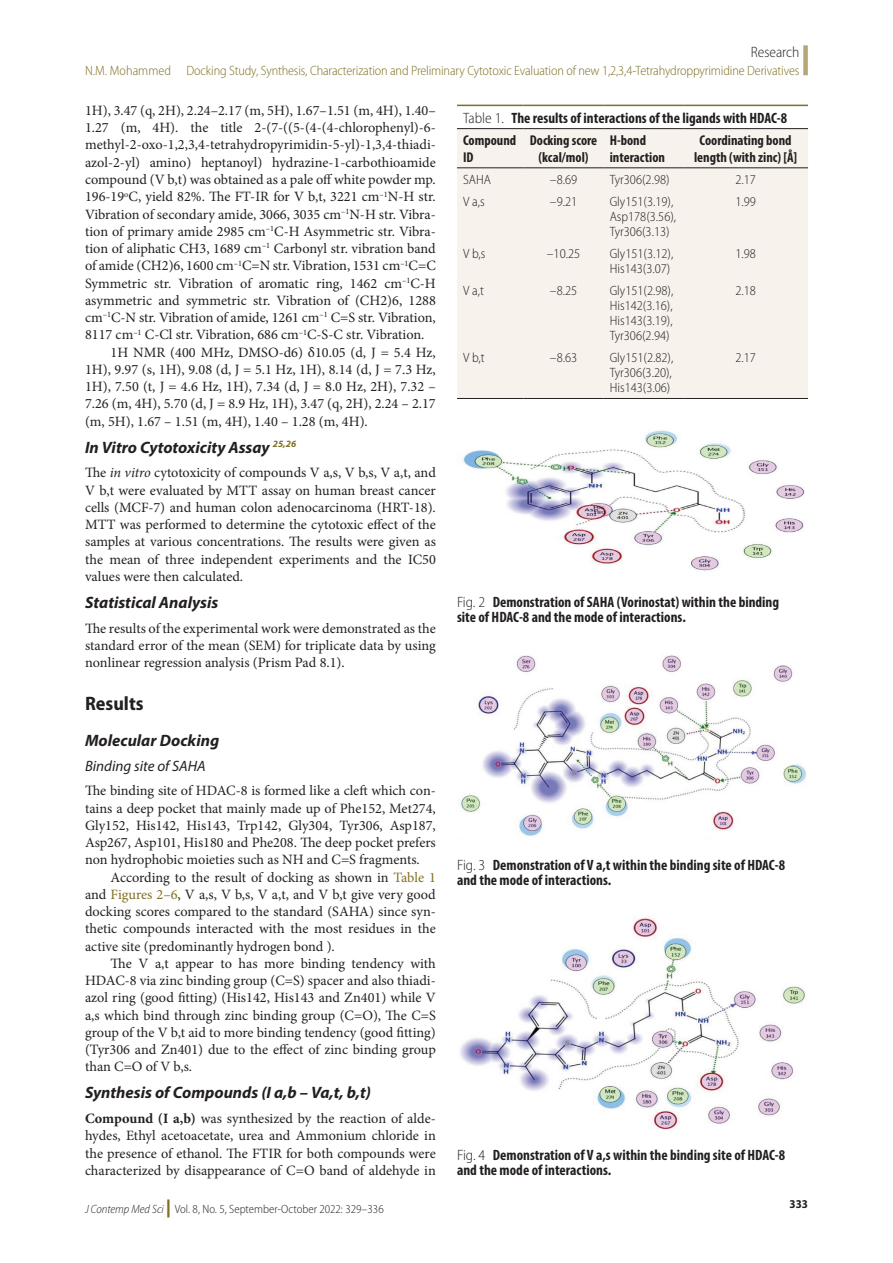
<style>
.page{position:relative;width:893px;height:1263px;background:#fff}
.page>*{position:absolute;margin:0;border:0;box-sizing:border-box;transform-origin:0 0}
.t1{font:700 semi-condensed 19.5px "Myriad Pro";color:#231f20}
.t2{font:italic 700 16.5px "Myriad Pro";color:#231f20}
.Table_Fig_Box_Title{font:700 condensed 15px/15px "Myriad Pro";color:#231f20}
.t3{font:italic 15px "Myriad Pro";color:#231f20}
.t4{font:300 semi-condensed 15px "Myriad Pro";color:#231f20}
.Tx{font:14.25px/17.2px "Minion Pro";color:#231f20;text-align:justify}
.Txf{font:14.25px/17.2px "Minion Pro";color:#231f20;text-align:justify}
.Table_Head_L_align{font:700 condensed 14.25px/16.5px "Myriad Pro";color:#231f20}
.Table_Tx{font:300 semi-condensed 13.5px/15px "Myriad Pro";color:#231f20}
.t5{font:300 semi-condensed 13.5px "Myriad Pro";letter-spacing:-.01em;color:#7e6f22}
.t6{font:300 semi-condensed 12px "Myriad Pro";color:#231f20}
.t7{font:700 semi-condensed 12px "Myriad Pro";color:#231f20}
.s1{font-style:italic}
.s2{color:#7e6f22}
.s3{font-weight:700}
.s4{font-weight:300;font-stretch:semi-condensed}
.s5{font-weight:900;font-stretch:normal;font-size:18px;color:#7e6f22}
</style>
<div class="page">
<div style="left:803px;top:45px;width:5px;height:30px;background:#b4a678"></div>
<div style="left:457px;top:129px;width:351px;height:269px;background:#f7f2ec"></div>
<hr style="left:457px;top:105px;width:66px;height:1px;background:#7e6f22">
<hr style="left:523px;top:105px;width:81px;height:1px;background:#7e6f22">
<hr style="left:604px;top:105px;width:79px;height:1px;background:#7e6f22">
<hr style="left:683px;top:105px;width:125px;height:1px;background:#7e6f22">
<hr style="left:457px;top:128px;width:66px;height:1px;background:#231f20">
<hr style="left:523px;top:128px;width:81px;height:1px;background:#231f20">
<hr style="left:604px;top:128px;width:79px;height:1px;background:#231f20">
<hr style="left:683px;top:128px;width:125px;height:1px;background:#231f20">
<hr style="left:457px;top:167px;width:66px;height:1px;background:#231f20">
<hr style="left:523px;top:167px;width:81px;height:1px;background:#231f20">
<hr style="left:604px;top:167px;width:79px;height:1px;background:#231f20">
<hr style="left:683px;top:167px;width:125px;height:1px;background:#231f20">
<hr style="left:457px;top:398px;width:66px;height:1px;background:#231f20">
<hr style="left:523px;top:398px;width:81px;height:1px;background:#231f20">
<hr style="left:604px;top:398px;width:79px;height:1px;background:#231f20">
<hr style="left:683px;top:398px;width:125px;height:1px;background:#231f20">
<img style="left:460px;top:917px;width:345px;height:213px">
<img style="left:462px;top:430px;width:343px;height:141px">
<img style="left:460px;top:655px;width:346px;height:181px">
<p class="t4" style="left:751px;top:43px;width:50px">Research</p>
<p class="t5" style="left:186px;top:62px;width:614px">Docking Study, Synthesis, Characterization and Preliminary Cytotoxic Evaluation of new 1,2,3,4-Tetrahydroppyrimidine Derivatives</p>
<p class="Tx" style="left:85px;top:102px;width:352px">1H), 3.47 (q, 2H), 2.24–2.17 (m, 5H), 1.67–1.51 (m, 4H), 1.40– 1.27 (m, 4H). the title 2-(7-((5-(4-(4-chlorophenyl)-6- methyl-2-oxo-1,2,3,4-tetrahydropyrimidin-5-yl)-1,3,4-thiadi&shy;azol-2-yl) amino) heptanoyl) hydrazine-1-carbothioamide compound (V b,t) was obtained as a pale off white powder mp.<br>196-19<sup>o</sup>C, yield 82%. The FT-IR for V b,t, 3221 cm<sup>–1</sup>N-H str.<br>Vibration of secondary amide, 3066, 3035 cm<sup>–1</sup>N-H str. Vibra&shy;tion of primary amide 2985 cm<sup>–1</sup>C-H Asymmetric str. Vibra&shy;tion of aliphatic CH3, 1689 cm<sup>–1</sup> Carbonyl str. vibration band of amide (CH2)6, 1600 cm<sup>–1</sup>C=N str. Vibration, 1531 cm<sup>–1</sup>C=C Symmetric str. Vibration of aromatic ring, 1462 cm<sup>–1</sup>C-H asymmetric and symmetric str. Vibration of (CH2)6, 1288 cm<sup>–1</sup>C-N str. Vibration of amide, 1261 cm<sup>–1</sup> C=S str. Vibration, 8117 cm<sup>–1</sup> C-Cl str. Vibration, 686 cm<sup>–1</sup>C-S-C str. Vibration.</p>
<p class="Tx" style="left:85px;top:343px;width:352px;text-indent:26px">1H NMR (400 MHz, DMSO-d6) δ10.05 (d, J = 5.4 Hz, 1H), 9.97 (s, 1H), 9.08 (d, J = 5.1 Hz, 1H), 8.14 (d, J = 7.3 Hz, 1H), 7.50 (t, J = 4.6 Hz, 1H), 7.34 (d, J = 8.0 Hz, 2H), 7.32 – 7.26 (m, 4H), 5.70 (d, J = 8.9 Hz, 1H), 3.47 (q, 2H), 2.24 – 2.17 (m, 5H), 1.67 – 1.51 (m, 4H), 1.40 – 1.28 (m, 4H).</p>
<h2 class="t2" style="left:85px;top:436px;width:213px">In Vitro Cytotoxicity Assay <sup>25,26</sup></h2>
<p class="Txf" style="left:85px;top:464px;width:352px">The <span class="s1">in vitro</span> cytotoxicity of compounds V a,s, V b,s, V a,t, and V b,t were evaluated by MTT assay on human breast cancer cells (MCF-7) and human colon adenocarcinoma (HRT-18).<br>MTT was performed to determine the cytotoxic effect of the samples at various concentrations. The results were given as the mean of three independent experiments and the IC50 values were then calculated.</p>
<h2 class="t2" style="left:85px;top:591px;width:135px">Statistical Analysis</h2>
<p class="Txf" style="left:85px;top:619px;width:352px">The results of the experimental work were demonstrated as the standard error of the mean (SEM) for triplicate data by using nonlinear regression analysis (Prism Pad 8.1).</p>
<h1 class="t1" style="left:85px;top:692px;width:60px">Results</h1>
<h2 class="t2" style="left:85px;top:729px;width:136px">Molecular Docking</h2>
<h3 class="t3" style="left:85px;top:756px;width:122px">Binding site of SAHA</h3>
<p class="Txf" style="left:85px;top:782px;width:352px">The binding site of HDAC-8 is formed like a cleft which con&shy;tains a deep pocket that mainly made up of Phe152, Met274, Gly152, His142, His143, Trp142, Gly304, Tyr306, Asp187, Asp267, Asp101, His180 and Phe208. The deep pocket prefers non hydrophobic moieties such as NH and C=S fragments.</p>
<p class="Tx" style="left:85px;top:868px;width:352px;text-indent:26px">According to the result of docking as shown in <span class="s2">Table 1 </span>and <span class="s2">Figures 2–6</span>, V a,s, V b,s, V a,t, and V b,t give very good docking scores compared to the standard (SAHA) since syn&shy;thetic compounds interacted with the most residues in the active site (predominantly hydrogen bond ).</p>
<p class="Tx" style="left:85px;top:955px;width:352px;text-indent:26px">The V a,t appear to has more binding tendency with HDAC-8 via zinc binding group (C=S) spacer and also thiadi&shy;azol ring (good fitting) (His142, His143 and Zn401) while V a,s which bind through zinc binding group (C=O), The C=S group of the V b,t aid to more binding tendency (good fitting) (Tyr306 and Zn401) due to the effect of zinc binding group than C=O of V b,s.</p>
<h2 class="t2" style="left:85px;top:1082px;width:287px">Synthesis of Compounds (I a,b – Va,t, b,t)</h2>
<p class="Txf" style="left:85px;top:1110px;width:352px"><span class="s3">Compound (I a,b)</span> was synthesized by the reaction of alde&shy;hydes, Ethyl acetoacetate, urea and Ammonium chloride in the presence of ethanol. The FTIR for both compounds were characterized by disappearance of C=O band of aldehyde in</p>
<p class="t5" style="left:85px;top:62px;width:87px">N.M. Mohammed</p>
<p class="Table_Fig_Box_Title" style="left:463px;top:110px;width:326px"><span class="s4">Table 1.</span> The results of interactions of the ligands with HDAC-8</p>
<p class="Table_Head_L_align" style="left:463px;top:132px;width:55px">Compound<br>ID</p>
<p class="Table_Head_L_align" style="left:530px;top:132px;width:69px;text-align:center">Docking score (kcal/mol)</p>
<p class="Table_Head_L_align" style="left:610px;top:132px;width:57px">H-bond interaction</p>
<p class="Table_Head_L_align" style="left:700px;top:132px;width:94px">Coordinating bond</p>
<p class="Table_Head_L_align" style="left:694px;top:149px;width:105px">length (with zinc) [Å]</p>
<p class="Table_Tx" style="left:463px;top:172px;width:29px">SAHA</p>
<p class="Table_Tx" style="left:550px;top:172px;width:29px">–8.69</p>
<p class="Table_Tx" style="left:610px;top:172px;width:61px">Tyr306(2.98)</p>
<p class="Table_Tx" style="left:735px;top:172px;width:22px">2.17</p>
<p class="Table_Tx" style="left:463px;top:194px;width:23px">V a,s</p>
<p class="Table_Tx" style="left:550px;top:194px;width:29px">–9.21</p>
<p class="Table_Tx" style="left:610px;top:194px;width:68px">Gly151(3.19),<br>Asp178(3.56),<br>Tyr306(3.13)</p>
<p class="Table_Tx" style="left:735px;top:194px;width:22px">1.99</p>
<p class="Table_Tx" style="left:463px;top:246px;width:24px">V b,s</p>
<p class="Table_Tx" style="left:547px;top:246px;width:35px">–10.25</p>
<p class="Table_Tx" style="left:610px;top:246px;width:65px">Gly151(3.12),<br>His143(3.07)</p>
<p class="Table_Tx" style="left:735px;top:246px;width:22px">1.98</p>
<p class="Table_Tx" style="left:463px;top:283px;width:22px">V a,t</p>
<p class="Table_Tx" style="left:550px;top:283px;width:29px">–8.25</p>
<p class="Table_Tx" style="left:610px;top:283px;width:65px;text-align:justify">Gly151(2.98), His142(3.16), His143(3.19), Tyr306(2.94)</p>
<p class="Table_Tx" style="left:735px;top:283px;width:22px">2.18</p>
<p class="Table_Tx" style="left:463px;top:350px;width:23px">V b,t</p>
<p class="Table_Tx" style="left:550px;top:350px;width:29px">–8.63</p>
<p class="Table_Tx" style="left:610px;top:350px;width:65px;text-align:justify">Gly151(2.82), Tyr306(3.20), His143(3.06)</p>
<p class="Table_Tx" style="left:735px;top:350px;width:22px">2.17</p>
<p class="Table_Fig_Box_Title" style="left:457px;top:594px;width:324px"><span class="s4">Fig. 2</span> Demonstration of SAHA (Vorinostat) within the binding site of HDAC-8 and the mode of interactions.</p>
<p class="Table_Fig_Box_Title" style="left:457px;top:857px;width:329px"><span class="s4">Fig. 3</span> Demonstration of V a,t within the binding site of HDAC-8 and the mode of interactions.</p>
<p class="Table_Fig_Box_Title" style="left:457px;top:1147px;width:330px"><span class="s4">Fig. 4</span> Demonstration of V a,s within the binding site of HDAC-8 and the mode of interactions.</p>
<p class="t6" style="left:85px;top:1201px;width:300px"><span class="s1">J Contemp Med Sci</span> <span class="s5">|</span> Vol. 8, No. 5, September-October 2022: 329–336</p>
<p class="t7" style="left:790px;top:1197px;width:20px">333</p>
</div>
